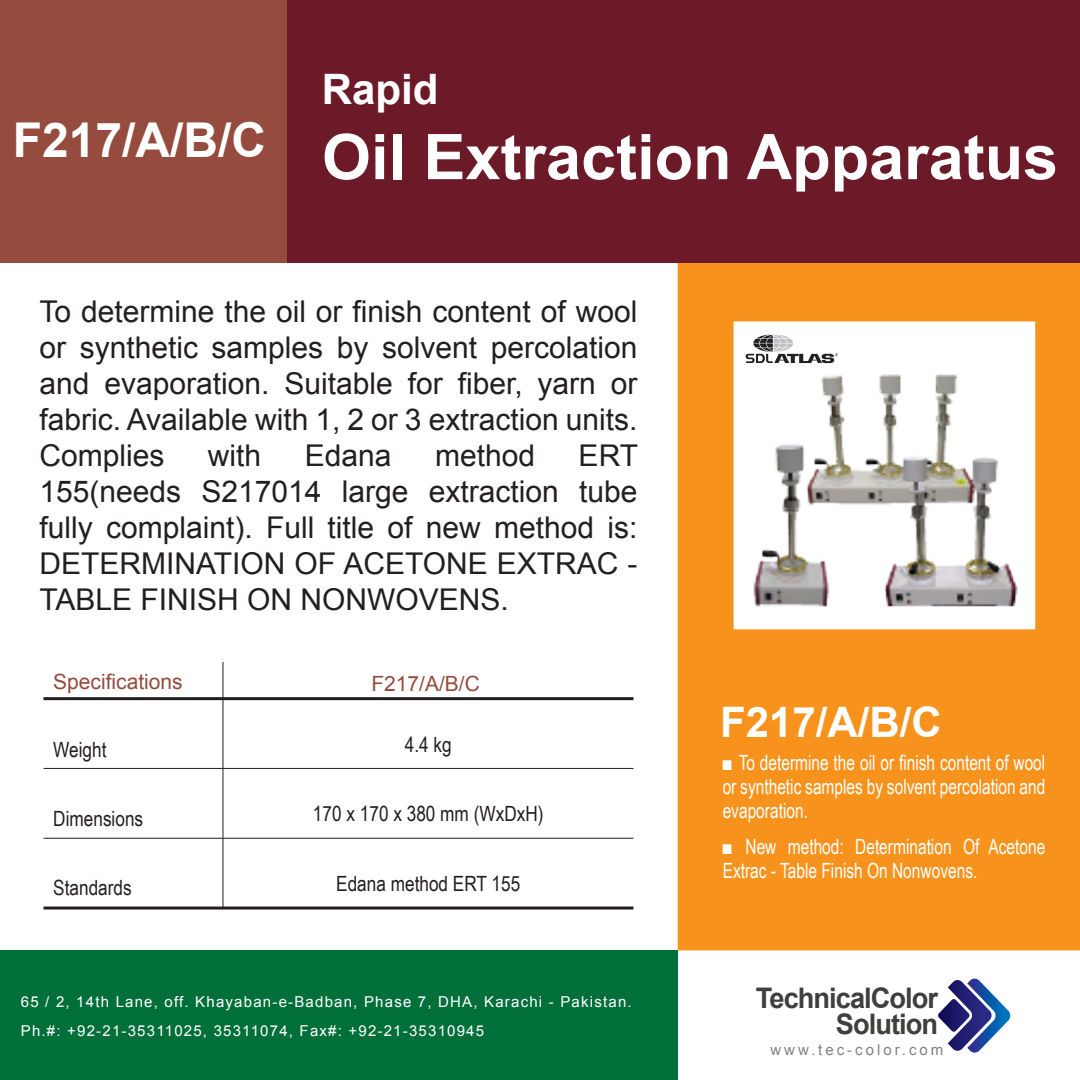
<style>
.page{position:relative;width:1080px;height:1080px;background:#fff}
.page>*{position:absolute;margin:0;border:0;box-sizing:border-box;transform-origin:0 0}
.t1{font:700 63px "Arial";color:#fff}
.t2{font:700 48px "Arial";color:#fff}
.t3{font:700 42px "Arial";color:#fff}
.t4{font:30px/36px "Arial";color:#231f20;text-align:justify}
.t5{font:700 28.2px/25.5px "Arial";letter-spacing:-.035em;color:#3f403e;text-align:right;scale:.96 1}
.t6{font:21px/24px "Arial Narrow";color:#fff;text-align:justify;scale:.9 1}
.t7{font:21px "Arial Narrow";color:#231f20}
.t8{font:21px "Arial";color:#954b3e}
.t9{font:15px/28.8px "Arial";letter-spacing:.08em;color:#fff}
.t10{font:15px "Arial";letter-spacing:.2em;color:#808285}
</style>
<div class="page">
<svg style="left:678px;top:262px;width:402px;height:688px;fill:#f7931d"></svg>
<div style="left:275px;top:0;width:805px;height:262px;background:#6c1a28"></div>
<div style="left:0;top:950px;width:678px;height:130px;background:#006f3a"></div>
<svg style="left:938px;top:978px;width:73px;height:75px"></svg>
<div style="left:0;top:0;width:287px;height:262px;background:#954b3e"></div>
<svg style="left:746px;top:334px;width:92px;height:29px"></svg>
<hr style="left:44px;top:697px;width:589px;height:3px;background:#231f20">
<hr style="left:44px;top:768px;width:589px;height:1px;background:#231f20">
<hr style="left:44px;top:838px;width:589px;height:1px;background:#231f20">
<hr style="left:44px;top:907px;width:589px;height:3px;background:#231f20">
<hr style="left:222px;top:662px;width:1px;height:247px;background:#231f20">
<img style="left:748px;top:357px;width:272px;height:270px">
<h2 class="t2" style="left:13px;top:108px;width:255px">F217/A/B/C</h2>
<h3 class="t3" style="left:322px;top:61px;width:118px">Rapid</h3>
<h1 class="t1" style="left:322px;top:115px;width:738px">Oil Extraction Apparatus</h1>
<p class="t4" style="left:39px;top:294px;width:600px">To determine the oil or finish content of wool or synthetic samples by solvent percolation and evaporation. Suitable for fiber, yarn or fabric. Available with 1, 2 or 3 extraction units.<br>Complies</p>
<p class="t4" style="left:39px;top:438px;width:600px;text-indent:539px">ERT 155(needs S217014 large extraction tube fully complaint). Full title of new method is:<br>DETERMINATION OF ACETONE EXTRAC - TABLE FINISH ON NONWOVENS.</p>
<p class="t4" style="left:208px;top:438px;width:55px">with</p>
<p class="t4" style="left:305px;top:438px;width:88px">Edana</p>
<p class="t4" style="left:435px;top:438px;width:102px">method</p>
<p class="t8" style="left:53px;top:668px;width:131px">Specifications</p>
<p class="t8" style="left:371px;top:669px;width:110px">F217/A/B/C</p>
<p class="t7" style="left:53px;top:734px;width:55px">Weight</p>
<p class="t7" style="left:405px;top:729px;width:48px">4.4 kg</p>
<p class="t7" style="left:53px;top:804px;width:91px">Dimensions</p>
<p class="t7" style="left:313px;top:799px;width:232px">170 x 170 x 380 mm (WxDxH)</p>
<p class="t7" style="left:53px;top:873px;width:80px">Standards</p>
<p class="t7" style="left:336px;top:868px;width:186px">Edana method ERT 155</p>
<h3 class="t3" style="left:720px;top:694px;width:223px">F217/A/B/C</h3>
<p class="t6" style="left:723px;top:750px;width:360px">■ To determine the oil or finish content of wool or synthetic samples by solvent percolation and evaporation.</p>
<p class="t6" style="left:723px;top:834px;width:360px">■ New method: Determination Of Acetone<br>Extrac - Table Finish On Nonwovens.</p>
<p class="t9" style="left:21px;top:987px;width:612px">65 / 2, 14th Lane, off. Khayaban-e-Badban, Phase 7, DHA, Karachi - Pakistan.<br>Ph.#: +92-21-35311025, 35311074, Fax#: +92-21-35310945</p>
<p class="t5" style="left:756px;top:986px;width:191px">TechnicalColor<br>Solution</p>
<p class="t10" style="left:770px;top:1040px;width:175px">www.tec-color.com</p>
</div>
